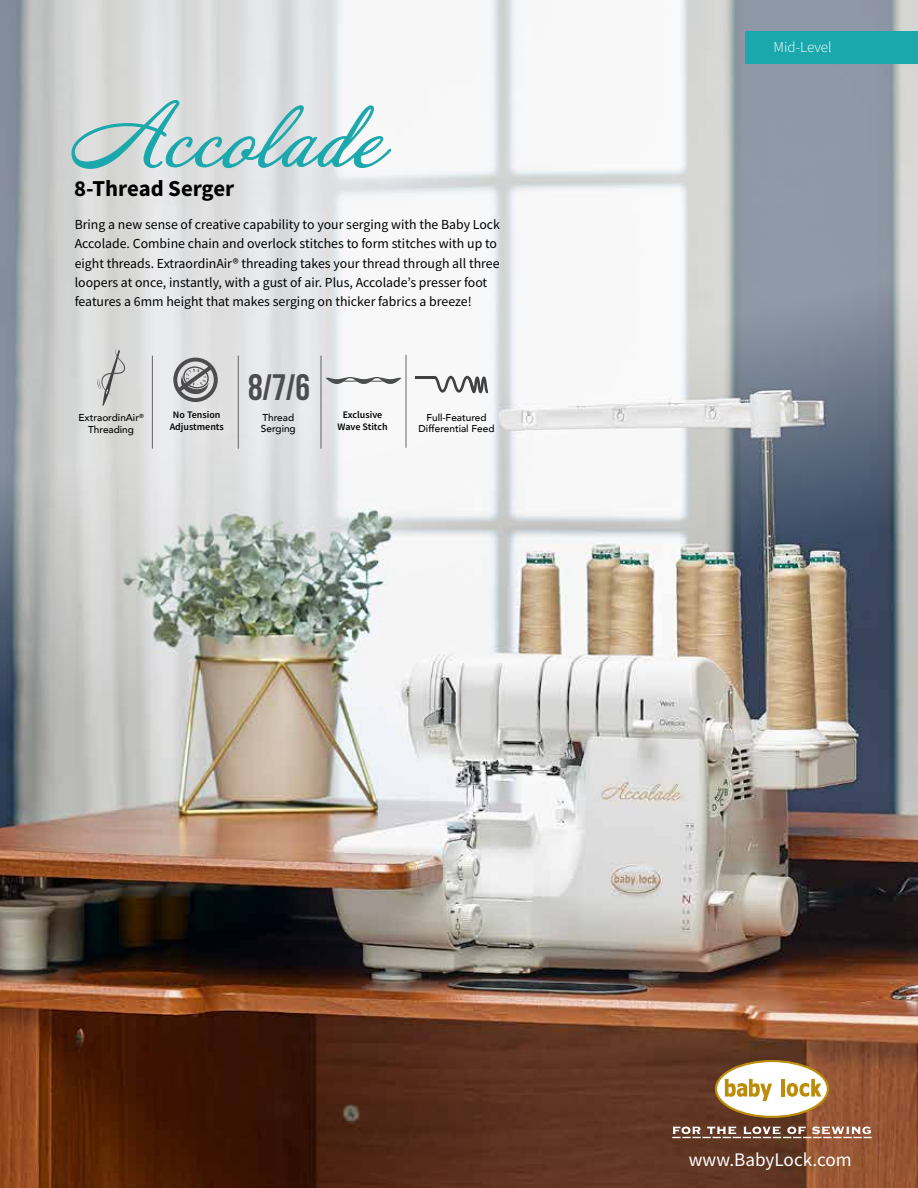
<style>
.page{position:relative;width:918px;height:1188px;background:#fff}
.page>*{position:absolute;margin:0;border:0;box-sizing:border-box;transform-origin:0 0}
.t1{font:36.75px "Bebas Neue";color:#4d4d4f}
.t2{font:700 22.8px "Source Sans Pro";color:#000}
.t3{font:19.2px "Source Sans Pro";color:#fff}
.t4{font:300 15px "Source Sans Pro";color:#fff}
.t5{font:13.8px/19.4px "Source Sans Pro";color:#000}
.t6{font:500 10.05px/11.4px "Avenir";color:#000;text-align:center}
.t7{font:600 10.05px/11.4px "Source Sans Pro";color:#000;text-align:center}
.s1{font-style:italic}
</style>
<div class="page">
<img style="left:0;top:0;width:918px;height:1188px">
<div style="left:745px;top:31px;width:173px;height:33px;background:#1ba8ad"></div>
<hr style="left:238px;top:356px;width:1px;height:93px;background:#414042">
<hr style="left:321px;top:356px;width:1px;height:93px;background:#414042">
<hr style="left:406px;top:355px;width:1px;height:93px;background:#414042">
<hr style="left:152px;top:356px;width:1px;height:93px;background:#414042">
<svg style="left:173px;top:357px;width:45px;height:45px;background:#a1a1a3"></svg>
<svg style="left:97px;top:348px;width:28px;height:63px;background:#c6c7c6"></svg>
<svg style="left:715px;top:1060px;width:114px;height:58px"></svg>
<svg style="left:672px;top:1126px;width:200px;height:12px"></svg>
<hr style="left:415px;top:376px;width:20px;height:3px;background:#414042">
<svg style="left:434px;top:376px;width:54px;height:17px"></svg>
<svg style="left:71px;top:100px;width:320px;height:69px;background:#b8d6d7"></svg>
<svg style="left:325px;top:377px;width:77px;height:7px"></svg>
<h2 class="t2" style="left:74px;top:173px;width:161px">8-Thread Serger</h2>
<p class="t5" style="left:75px;top:215px;width:427px">Bring a new sense of creative capability to your serging with the Baby Lock Accolade. Combine chain and overlock stitches to form stitches with up to eight threads. ExtraordinAir® threading takes your thread through all three loopers at once, instantly, with a gust of air. Plus, Accolade’s presser foot features a 6mm height that makes serging on thicker fabrics a breeze!</p>
<p class="t6" style="left:78px;top:411px;width:67px;line-height:12px">ExtraordinAir<sup>®<br></sup>Threading</p>
<p class="t7" style="left:170px;top:409px;width:56px">No Tension<br>Adjustments</p>
<h1 class="t1" style="left:248px;top:367px;width:63px">8<span class="s1">/</span>7<span class="s1">/</span>6</h1>
<p class="t6" style="left:261px;top:411px;width:36px;text-align:left">Thread<br>Serging</p>
<p class="t6" style="left:419px;top:411px;width:77px">Full-Featured<br>Differential Feed</p>
<p class="t7" style="left:338px;top:409px;width:52px">Exclusive<br>Wave Stitch</p>
<p class="t4" style="left:774px;top:38px;width:60px">Mid-Level</p>
<h3 class="t3" style="left:689px;top:1147px;width:164px">www.BabyLock.com</h3>
</div>
